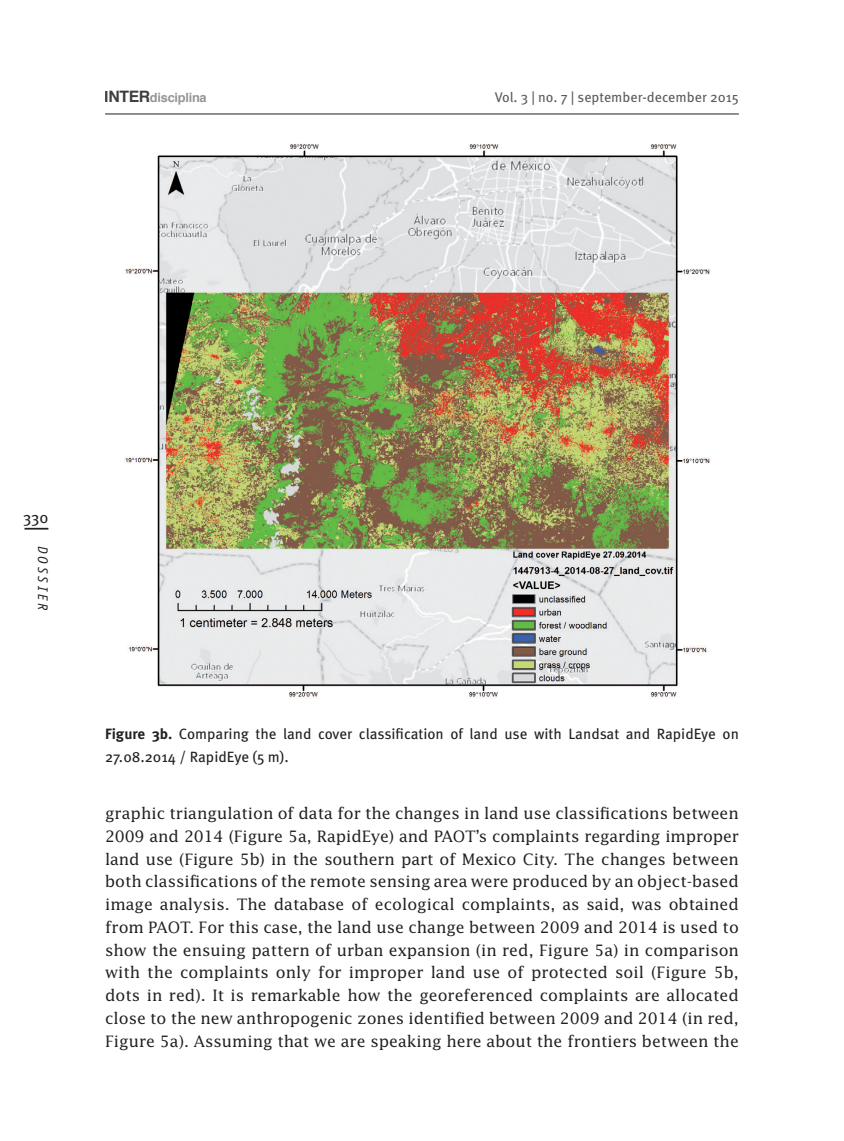
<style>
.page{position:relative;width:844px;height:1141px;background:#fff}
.page>*{position:absolute;margin:0;border:0;box-sizing:border-box;transform-origin:0 0}
.BT{font:15.75px/22.8px "Lucida Std";color:#231f20;text-align:justify}
.t1{font:15.75px "Meta Pro";color:#231f20}
.Pie_de_figura{font:14.88px/22.8px "Meta Pro";color:#231f20}
.t2{font:14px "Meta Pro";color:#3e3e3f}
.t3{font:italic 14px "Officina Sans Std";color:#231f20}
.t4{font:700 12.78px "Helvetica";letter-spacing:-.02em;color:#939598}
.s1{font-size:15.75px;color:#3e3e3f}
.s2{font-weight:700}
</style>
<div class="page">
<hr style="left:24px;top:528px;width:24px;height:2px;background:#231f20">
<hr style="left:105px;top:114px;width:633px;height:1px;background:#231f20">
<img style="left:125px;top:144px;width:585px;height:554px">
<p class="t4" style="left:104px;top:88px;width:104px"><span class="s1">INTER</span>disciplina</p>
<p class="t2" style="left:494px;top:88px;width:245px">Vol. 3 | no. 7 | september-december 2015</p>
<p class="t1" style="left:23px;top:508px;width:27px">330</p>
<p class="t3" style="left:51px;top:546px;width:66px;rotate:90deg">DOSSIER</p>
<p class="Pie_de_figura" style="left:105px;top:723px;width:635px"><span class="s2">Figure 3b.</span> Comparing the land cover classification of land use with Landsat and RapidEye on<br>27.08.2014 / RapidEye (5 m).</p>
<p class="BT" style="left:105px;top:802px;width:635px">graphic triangulation of data for the changes in land use classifications between 2009 and 2014 (Figure 5a, RapidEye) and PAOT’s complaints regarding improper land use (Figure 5b) in the southern part of Mexico City. The changes between both classifications of the remote sensing area were produced by an object-based image analysis. The database of ecological complaints, as said, was obtained from PAOT. For this case, the land use change between 2009 and 2014 is used to show the ensuing pattern of urban expansion (in red, Figure 5a) in comparison with the complaints only for improper land use of protected soil (Figure 5b, dots in red). It is remarkable how the georeferenced complaints are allocated close to the new anthropogenic zones identified between 2009 and 2014 (in red, Figure 5a). Assuming that we are speaking here about the frontiers between the</p>
</div>
